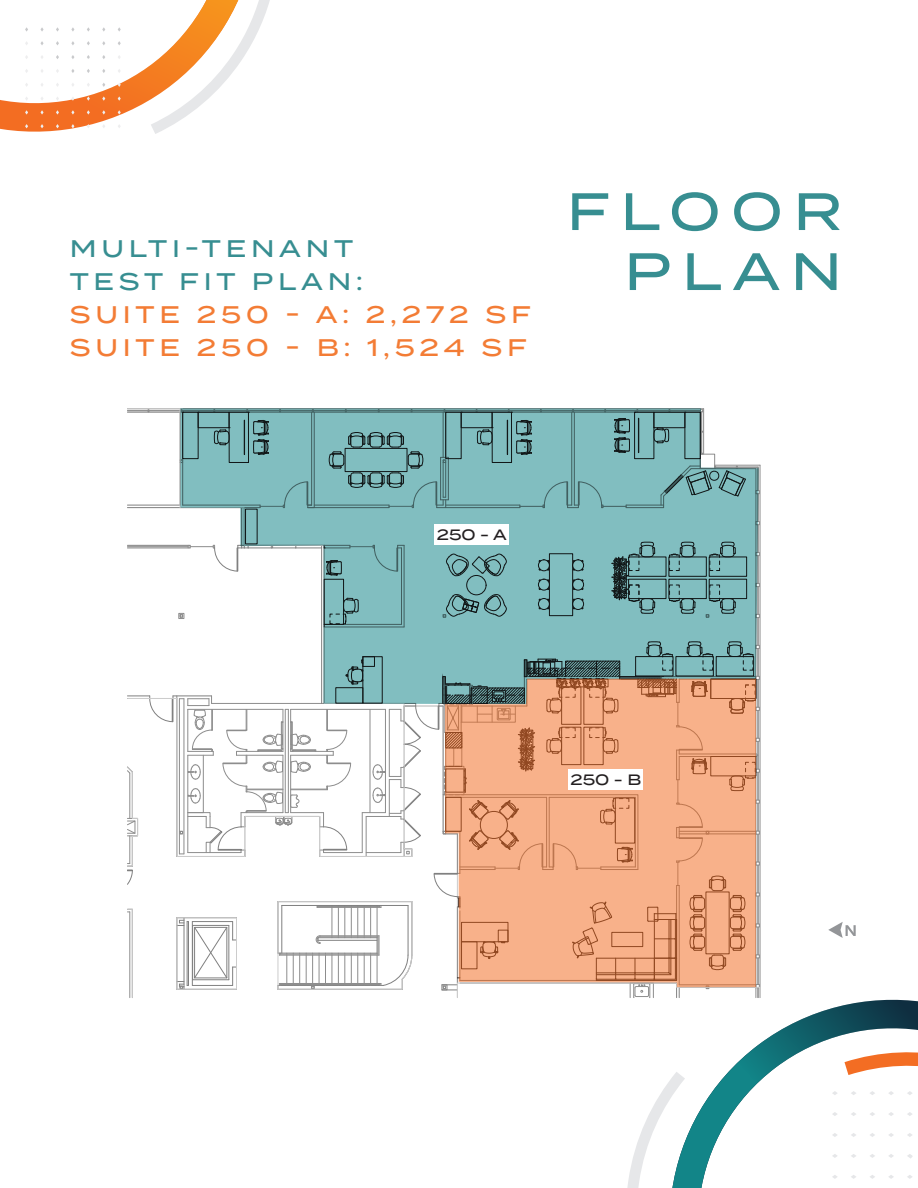
<style>
.page{position:relative;width:918px;height:1188px;background:#fff}
.page>*{position:absolute;margin:0;border:0;box-sizing:border-box;transform-origin:0 0}
.Heading{font:500 52.5px "Termina";letter-spacing:.2em;color:#378e91}
.Heading-2{font:500 24px "Termina";letter-spacing:.2em;color:#f37c35}
.Heading-3{font:500 24px "Termina";letter-spacing:.2em;color:#378e91}
.t1{font:500 15px "Termina";color:#231f20}
</style>
<div class="page">
<svg style="left:0;top:0;width:270px;height:134px"></svg>
<svg style="left:635px;top:999px;width:283px;height:189px"></svg>
<svg style="left:830px;top:1056px;width:88px;height:132px"></svg>
<svg style="left:127px;top:409px;width:634px;height:589px"></svg>
<svg style="left:828px;top:922px;width:28px;height:16px"></svg>
<svg style="left:180px;top:408px;width:579px;height:296px;fill:#81bec0"></svg>
<svg style="left:445px;top:679px;width:311px;height:308px;background:#eaa883"></svg>
<div style="left:434px;top:525px;width:75px;height:20px;background:#fff"></div>
<div style="left:568px;top:769px;width:75px;height:21px;background:#fff"></div>
<p class="Heading-3" style="left:70px;top:231px;width:285px">MULTI-TENANT</p>
<p class="Heading-3" style="left:70px;top:264px;width:294px">TEST FIT PLAN:</p>
<p class="Heading-2" style="left:70px;top:297px;width:463px">SUITE 250 - A: 2,272 SF</p>
<p class="Heading-2" style="left:70px;top:330px;width:459px">SUITE 250 - B: 1,524 SF</p>
<p class="Heading" style="left:567px;top:173px;width:277px">FLOOR</p>
<p class="Heading" style="left:624px;top:233px;width:219px">PLAN</p>
<p class="t1" style="left:437px;top:524px;width:72px">250 - A</p>
<p class="t1" style="left:570px;top:769px;width:72px">250 - B</p>
</div>
